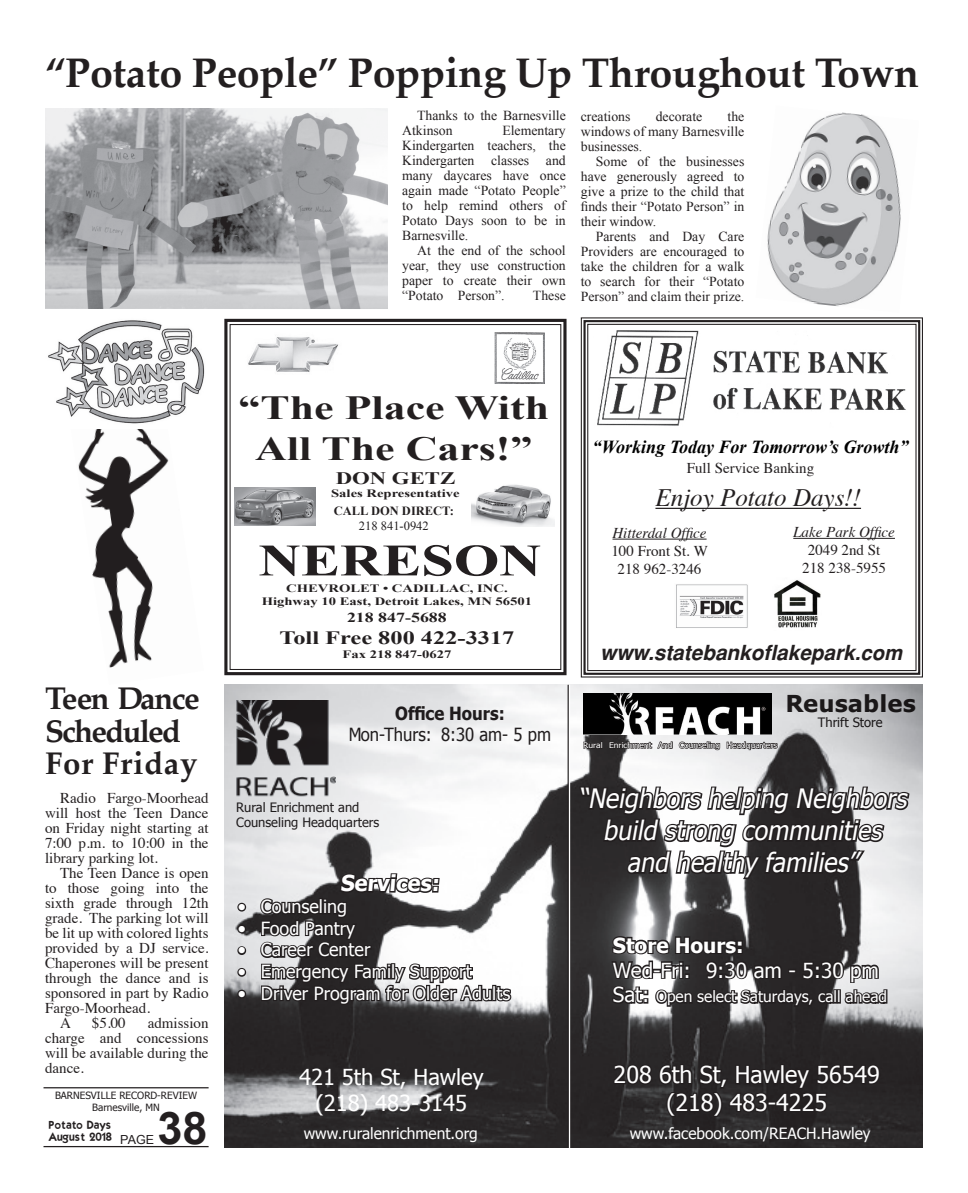
<style>
.page{position:relative;width:968px;height:1193px;background:#fff}
.page>*{position:absolute;margin:0;border:0;box-sizing:border-box;transform-origin:0 0}
.t1{font:700 45px "Times New Roman";color:#231f20;scale:1.3 1}
.Text{font:700 45px "Arial";color:#231f20}
._3_Col_Head{font:700 41.25px "Palatino";letter-spacing:-.01em;color:#231f20}
.t2{font:700 33.75px/40.5px "Times New Roman";color:#231f20;text-align:center;scale:1.3 1}
._2_Col__Headline{font:700 31.25px "Palatino";letter-spacing:-.055em;color:#231f20}
._2_Col__Headline-2{font:700 31.25px "Palatino";letter-spacing:.02em;color:#231f20}
.t3{font:italic 26.62px/32px "Tahoma";color:#fff;text-align:center;scale:.94 1}
.t4{font:italic 25px "Times";color:#231f20}
.t5{font:23.25px/27.9px "Tahoma";color:#fff;text-align:center}
.t6{font:700 23.25px "Tahoma";letter-spacing:.03em;color:#231f20;scale:1.05 1}
.t7{font:22px/26.4px "Tahoma";color:#fff;text-align:center}
.t8{font:700 22px "Tahoma";color:#fff}
.t9{font:italic 700 20.75px "Helvetica";color:#231f20}
.t10{font:20.62px/24.9px "Tahoma";color:#fff}
.t11{font:700 18.75px "Times New Roman";color:#231f20;scale:1.3 1}
.t12{font:italic 700 18.38px "Times New Roman";color:#000}
.t13{font:18.12px "Tahoma";color:#fff}
.t14{font:18.12px "Tahoma";color:#231f20;scale:.92 1}
.t15{font:700 18.12px "Tahoma";color:#231f20;scale:.92 1}
.t16{font:700 17.5px "Times New Roman";color:#231f20;scale:1.3 1}
.t17{font:15.5px "Tahoma";color:#fff}
.text{font:15px/15px "Times";color:#231f20;text-align:justify}
.Text-2{font:13.75px/15px "Times New Roman";color:#231f20;text-align:justify}
.t18{font:700 13.75px "Times New Roman";color:#231f20;scale:1.3 1}
.t19{font:12.88px/15.5px "Tahoma";color:#231f20}
.t20{font:700 12.5px/15px "Times New Roman";color:#231f20;text-align:center}
.Text-3{font:12.5px "Arial";color:#231f20}
.t21{font:700 11.25px/13.5px "Times New Roman";color:#231f20;text-align:center;scale:1.3 1}
.Text-4{font:700 11.25px "Kabel";color:#231f20}
.Text-5{font:10px "Tahoma";color:#231f20}
.t22{font:7.75px "Tahoma";color:#fff;scale:1.1 1}
.s1{font-weight:400}
.s2{font-style:italic}
.s3{font-size:20.25px}
.s4{font-weight:700}
.s5{font-size:20.62px}
</style>
<div class="page">
<hr style="left:43px;top:1087px;width:165px;height:1px;background:#231f20">
<hr style="left:43px;top:1146px;width:165px;height:1px;background:#231f20">
<img style="left:225px;top:685px;width:697px;height:463px">
<img style="left:236px;top:700px;width:100px;height:109px">
<img style="left:583px;top:694px;width:189px;height:40px">
<svg style="left:235px;top:901px;width:13px;height:12px"></svg>
<svg style="left:235px;top:923px;width:13px;height:12px"></svg>
<svg style="left:235px;top:944px;width:13px;height:13px"></svg>
<svg style="left:235px;top:966px;width:13px;height:12px"></svg>
<svg style="left:235px;top:988px;width:13px;height:12px"></svg>
<svg style="left:258px;top:871px;width:255px;height:135px"></svg>
<hr style="left:567px;top:685px;width:2px;height:463px;background:#231f20">
<svg style="left:610px;top:934px;width:278px;height:74px"></svg>
<svg style="left:577px;top:779px;width:334px;height:101px"></svg>
<svg style="left:610px;top:1061px;width:271px;height:58px"></svg>
<hr style="left:569px;top:685px;width:1px;height:463px;background:#fff">
<svg style="left:582px;top:740px;width:20px;height:9px"></svg>
<svg style="left:608px;top:739px;width:170px;height:12px"></svg>
<svg style="left:580px;top:317px;width:342px;height:360px"></svg>
<div style="left:583px;top:320px;width:337px;height:355px;border:2px solid #231f20"></div>
<svg style="left:591px;top:317px;width:321px;height:271px"></svg>
<hr style="left:655px;top:508px;width:206px;height:1px;background:#231f20">
<img style="left:770px;top:578px;width:52px;height:53px">
<img style="left:674px;top:583px;width:74px;height:45px">
<img style="left:45px;top:108px;width:342px;height:200px">
<img style="left:767px;top:112px;width:134px;height:195px">
<svg style="left:224px;top:318px;width:343px;height:358px"></svg>
<div style="left:229px;top:324px;width:332px;height:346px;border:1px solid #231f20"></div>
<img style="left:494px;top:332px;width:50px;height:51px">
<img style="left:240px;top:332px;width:107px;height:42px">
<img style="left:234px;top:488px;width:81px;height:37px">
<img style="left:471px;top:483px;width:83px;height:44px">
<img style="left:78px;top:429px;width:91px;height:239px">
<img style="left:48px;top:320px;width:157px;height:104px">
<p class="_3_Col_Head" style="left:45px;top:38px;width:875px">“Potato People” Popping Up Throughout Town</p>
<p class="Text-2" style="left:402px;top:107px;width:165px;text-indent:15px">Thanks to the Barnesville<br>Atkinson</p>
<p class="Text-2" style="left:402px;top:122px;width:165px;text-indent:100px">Elementary Kindergarten teachers, the Kindergarten classes and many daycares have once again made “Potato People” to help remind others of Potato Days soon to be in Barnesville.</p>
<p class="Text-2" style="left:402px;top:242px;width:165px;text-indent:15px">At the end of the school year, they use construction paper to create their own “Potato Person”.</p>
<p class="Text-2" style="left:533px;top:287px;width:34px">These</p>
<p class="Text-2" style="left:580px;top:108px;width:165px;text-indent:147px">the windows of many Barnesville businesses.</p>
<p class="Text-2" style="left:580px;top:153px;width:165px;text-indent:15px">Some of the businesses have generously agreed to give a prize to the child that finds their “Potato Person” in their window.</p>
<p class="Text-2" style="left:580px;top:228px;width:165px;text-indent:15px">Parents and Day Care Providers are encouraged to take the children for a walk to search for their “Potato Person” and claim their prize.</p>
<p class="Text-2" style="left:580px;top:108px;width:51px">creations</p>
<p class="Text-2" style="left:655px;top:108px;width:48px">decorate</p>
<p class="_2_Col__Headline" style="left:45px;top:672px;width:156px">Teen Dance</p>
<p class="_2_Col__Headline" style="left:45px;top:704px;width:138px">Scheduled</p>
<p class="_2_Col__Headline-2" style="left:45px;top:737px;width:154px">For Friday</p>
<p class="text" style="left:45px;top:789px;width:165px;text-indent:15px">Radio Fargo-Moorhead will host the Teen Dance on Friday night starting at 7:00 p.m. to 10:00 in the library parking lot.</p>
<p class="text" style="left:45px;top:864px;width:165px;text-indent:15px">The Teen Dance is open to those going into the sixth grade through 12th grade. The parking lot will be lit up with colored lights provided by a DJ service.<br>Chaperones will be present through the dance and is sponsored in part by Radio Fargo-Moorhead.</p>
<p class="text" style="left:60px;top:1014px;width:12px">A</p>
<p class="text" style="left:92px;top:1014px;width:35px">$5.00</p>
<p class="text" style="left:45px;top:1014px;width:165px;text-indent:103px">admission charge and concessions will be available during the dance.</p>
<p class="Text-5" style="left:55px;top:1089px;width:144px">BARNESVILLE RECORD-REVIEW</p>
<p class="Text-5" style="left:92px;top:1100px;width:69px">Barnesville, MN</p>
<p class="Text-4" style="left:49px;top:1119px;width:64px">Potato Days</p>
<p class="Text-4" style="left:48px;top:1132px;width:65px">August 2018</p>
<p class="Text-3" style="left:120px;top:1131px;width:35px">PAGE</p>
<p class="Text" style="left:157px;top:1098px;width:52px">38</p>
<p class="t2" style="left:238px;top:387px;width:240px">“The Place With<br>All The Cars!”</p>
<p class="t16" style="left:336px;top:466px;width:93px">DON GETZ</p>
<p class="t21" style="left:331px;top:486px;width:100px">Sales Representative</p>
<p class="t20" style="left:334px;top:503px;width:121px">CALL DON DIRECT:<br><span class="s1">218 841-0942</span></p>
<p class="t1" style="left:259px;top:529px;width:219px">NERESON</p>
<p class="t21" style="left:262px;top:581px;width:209px">CHEVROLET • CADILLAC, INC.<br>Highway 10 East, Detroit Lakes, MN 56501</p>
<p class="t18" style="left:347px;top:608px;width:78px">218 847-5688</p>
<p class="t11" style="left:279px;top:625px;width:182px">Toll Free 800 422-3317</p>
<p class="t21" style="left:342px;top:647px;width:85px">Fax 218 847-0627</p>
<h3 class="t15" style="left:395px;top:700px;width:120px">Office Hours:</h3>
<h3 class="t14" style="left:348px;top:722px;width:222px">Mon-Thurs: 8:30 am- 5 pm</h3>
<p class="t19" style="left:236px;top:798px;width:144px">Rural Enrichment and<br>Counseling Headquarters</p>
<p class="t8" style="left:340px;top:868px;width:103px">Services:</p>
<p class="t13" style="left:238px;top:894px;width:111px">• Counseling</p>
<p class="t13" style="left:238px;top:916px;width:119px">• Food Pantry</p>
<p class="t13" style="left:238px;top:937px;width:134px">• Career Center</p>
<p class="t13" style="left:238px;top:959px;width:235px">• Emergency Family Support</p>
<p class="t13" style="left:238px;top:981px;width:274px">• Driver Program for Older Adults</p>
<p class="t7" style="left:299px;top:1062px;width:186px">421 5th St, Hawley (218) 483-3145</p>
<p class="t17" style="left:304px;top:1122px;width:175px">www.ruralenrichment.org</p>
<p class="t12" style="left:592px;top:434px;width:317px">“Working Today For Tomorrow’s Growth”</p>
<p class="text" style="left:686px;top:461px;width:129px">Full Service Banking</p>
<p class="t4" style="left:655px;top:482px;width:207px">Enjoy Potato Days!!</p>
<p class="text" style="left:611px;top:525px;width:98px;line-height:18px;text-align:center"><span class="s2">Hitterdal Office<br></span>100 Front St. W<br>218 962-3246</p>
<p class="text" style="left:793px;top:524px;width:103px;line-height:18px;text-align:center"><span class="s2">Lake Park Office<br></span>2049 2nd St<br>218 238-5955</p>
<p class="t9" style="left:600px;top:640px;width:303px">www.statebankoflakepark<span class="s3">.com</span></p>
<p class="t22" style="left:583px;top:740px;width:178px">Rural Enrichment And Counseling Headquarters</p>
<h3 class="t6" style="left:785px;top:687px;width:126px">Reusables</h3>
<p class="t19" style="left:817px;top:714px;width:66px">Thrift Store</p>
<p class="t3" style="left:578px;top:781px;width:357px">“Neighbors helping Neighbors build strong communities and healthy families”</p>
<p class="t10" style="left:613px;top:931px;width:267px"><span class="s4">Store Hours:<br></span>Wed-Fri: 9:30 am - 5:30 pm</p>
<p class="t17" style="left:613px;top:986px;width:276px"><span class="s5">Sat:</span> Open select Saturdays, call ahead</p>
<p class="t5" style="left:613px;top:1059px;width:268px">208 6th St, Hawley 56549 (218) 483-4225</p>
<p class="t17" style="left:629px;top:1122px;width:242px">www.facebook.com/REACH.Hawley</p>
</div>
